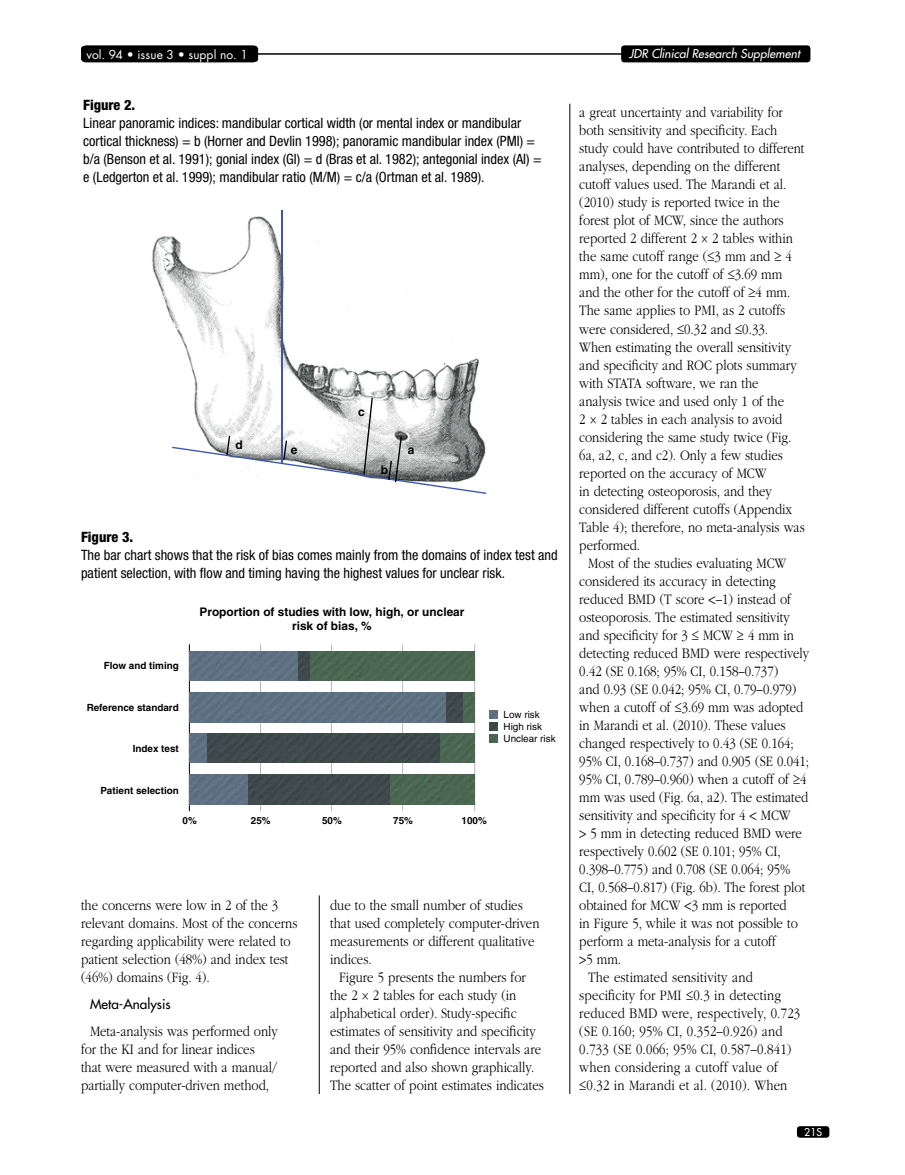
<style>
.page{position:relative;width:905px;height:1175px;background:#fff}
.page>*{position:absolute;margin:0;border:0;box-sizing:border-box;transform-origin:0 0}
.t1{font:300 15px/18px "ITC Garamond Std";color:#000;scale:.85 1}
.t2{font:condensed 14.25px/18px "Helvetica Neue LT Std";color:#000}
.t3{font:800 condensed 14.25px "Helvetica Neue LT Std";color:#000}
.t4{font:500 13.5px "Futura Std";color:#000}
.t5{font:italic 500 12px "Futura Std";letter-spacing:.005em;color:#fff}
.t6{font:12px "Futura Std";letter-spacing:.01em;color:#fff}
.t7{font:700 12px "Helvetica LT Std";color:#010101}
.t8{font:700 11.85px/13.8px "Helvetica LT Std";color:#010101;text-align:center}
.t9{font:500 10.5px "Futura Std";color:#fff}
.t10{font:700 9.9px "Helvetica LT Std";color:#010101}
.t11{font:9.9px/11.9px "Helvetica LT Std";color:#010101}
</style>
<div class="page">
<div style="left:796px;top:1126px;width:33px;height:11px;background:#000;border-radius:3px"></div>
<hr style="left:86px;top:53px;width:720px;height:2px;background:#000">
<div style="left:81px;top:45px;width:177px;height:17px;background:#000"></div>
<div style="left:621px;top:45px;width:189px;height:17px;background:#000;border-radius:3px"></div>
<hr style="left:319px;top:895px;width:1px;height:199px;background:#000">
<hr style="left:569px;top:104px;width:1px;height:990px;background:#000">
<img style="left:152px;top:210px;width:327px;height:188px">
<hr style="left:281px;top:209px;width:1px;height:253px;background:#3e58a7">
<svg style="left:172px;top:398px;width:314px;height:96px"></svg>
<hr style="left:260px;top:644px;width:1px;height:167px;background:#b9b9b9">
<hr style="left:331px;top:644px;width:1px;height:167px;background:#b9b9b9">
<hr style="left:402px;top:644px;width:1px;height:167px;background:#b9b9b9">
<hr style="left:474px;top:644px;width:1px;height:167px;background:#b9b9b9">
<hr style="left:189px;top:645px;width:1px;height:165px;background:#010101">
<img style="left:190px;top:651px;width:284px;height:30px">
<img style="left:190px;top:692px;width:284px;height:30px">
<img style="left:190px;top:733px;width:284px;height:30px">
<img style="left:190px;top:774px;width:284px;height:30px">
<svg style="left:490px;top:710px;width:8px;height:32px"></svg>
<p class="t6" style="left:87px;top:47px;width:163px">vol. 94 • issue 3 • suppl no. 1</p>
<p class="t5" style="left:629px;top:47px;width:172px">JDR Clinical Research Supplement</p>
<p class="t3" style="left:83px;top:96px;width:54px">Figure 2.</p>
<p class="t2" style="left:83px;top:113px;width:460px">Linear panoramic indices: mandibular cortical width (or mental index or mandibular cortical thickness) = b (Horner and Devlin 1998); panoramic mandibular index (PMI) = b/a (Benson et al. 1991); gonial index (GI) = d (Bras et al. 1982); antegonial index (AI) = e (Ledgerton et al. 1999); mandibular ratio (M/M) = c/a (Ortman et al. 1989).</p>
<p class="t7" style="left:235px;top:437px;width:9px">d</p>
<p class="t7" style="left:291px;top:442px;width:8px">e</p>
<p class="t7" style="left:358px;top:404px;width:8px">c</p>
<p class="t7" style="left:381px;top:462px;width:9px">b</p>
<p class="t7" style="left:408px;top:442px;width:8px">a</p>
<p class="t3" style="left:81px;top:528px;width:54px">Figure 3.</p>
<p class="t2" style="left:81px;top:545px;width:478px">The bar chart shows that the risk of bias comes mainly from the domains of index test and patient selection, with flow and timing having the highest values for unclear risk.</p>
<p class="t10" style="left:104px;top:659px;width:77px">Flow and timing</p>
<p class="t10" style="left:87px;top:701px;width:94px">Reference standard</p>
<p class="t10" style="left:133px;top:742px;width:48px">Index test</p>
<p class="t10" style="left:100px;top:784px;width:80px">Patient selection</p>
<p class="t8" style="left:199px;top:605px;width:266px">Proportion of studies with low, high, or unclear risk of bias, %</p>
<p class="t10" style="left:182px;top:814px;width:16px">0%</p>
<p class="t10" style="left:251px;top:814px;width:21px">25%</p>
<p class="t10" style="left:322px;top:814px;width:21px">50%</p>
<p class="t10" style="left:393px;top:814px;width:21px">75%</p>
<p class="t10" style="left:461px;top:814px;width:27px">100%</p>
<p class="t11" style="left:503px;top:708px;width:54px">Low risk<br>High risk<br>Unclear risk</p>
<p class="t1" style="left:81px;top:896px;width:256px">the concerns were low in 2 of the 3 relevant domains. Most of the concerns regarding applicability were related to patient selection (48%) and index test (46%) domains (Fig. 4).</p>
<p class="t4" style="left:90px;top:995px;width:82px">Meta-Analysis</p>
<p class="t1" style="left:81px;top:1022px;width:233px;text-indent:9px">Meta-analysis was performed only for the KI and for linear indices that were measured with a manual/ partially computer-driven method,</p>
<p class="t1" style="left:330px;top:896px;width:248px">due to the small number of studies that used completely computer-driven measurements or different qualitative indices.</p>
<p class="t1" style="left:330px;top:968px;width:253px;text-indent:9px">Figure 5 presents the numbers for the 2 2 tables for each study (in alphabetical order). Study-specific estimates of sensitivity and specificity and their 95% confidence intervals are reported and also shown graphically.<br>The scatter of point estimates indicates</p>
<p class="t1" style="left:579px;top:104px;width:267px">a great uncertainty and variability for both sensitivity and specificity. Each study could have contributed to different analyses, depending on the different cutoff values used. The Marandi et al. (2010) study is reported twice in the forest plot of MCW, since the authors reported 2 different 2 2 tables within the same cutoff range (≤3 mm and ≥ 4 mm), one for the cutoff of ≤3.69 mm and the other for the cutoff of ≥4 mm.<br>The same applies to PMI, as 2 cutoffs were considered, ≤0.32 and ≤0.33.<br>When estimating the overall sensitivity and specificity and ROC plots summary with STATA software, we ran the analysis twice and used only 1 of the<br>2 2 tables in each analysis to avoid considering the same study twice (Fig.<br>6a, a2, c, and c2). Only a few studies reported on the accuracy of MCW<br>in detecting osteoporosis, and they considered different cutoffs (Appendix Table 4); therefore, no meta-analysis was performed.</p>
<p class="t1" style="left:588px;top:554px;width:234px">Most of the studies evaluating MCW</p>
<p class="t1" style="left:579px;top:572px;width:233px">considered its accuracy in detecting</p>
<p class="t1" style="left:579px;top:590px;width:251px">reduced BMD (T score &lt;–1) instead of</p>
<p class="t1" style="left:579px;top:608px;width:249px">osteoporosis. The estimated sensitivity</p>
<p class="t1" style="left:579px;top:626px;width:254px">and specificity for 3 ≤ MCW ≥ 4 mm in</p>
<p class="t1" style="left:579px;top:644px;width:272px">detecting reduced BMD were respectively</p>
<p class="t1" style="left:579px;top:662px;width:236px">0.42 (SE 0.168; 95% CI, 0.158–0.737)</p>
<p class="t1" style="left:579px;top:680px;width:257px">and 0.93 (SE 0.042; 95% CI, 0.79–0.979)</p>
<p class="t1" style="left:579px;top:698px;width:265px">when a cutoff of ≤3.69 mm was adopted</p>
<p class="t1" style="left:579px;top:716px;width:244px">in Marandi et al. (2010). These values</p>
<p class="t1" style="left:579px;top:734px;width:254px">changed respectively to 0.43 (SE 0.164;</p>
<p class="t1" style="left:579px;top:752px;width:272px">95% CI, 0.168–0.737) and 0.905 (SE 0.041;</p>
<p class="t1" style="left:579px;top:770px;width:269px">95% CI, 0.789–0.960) when a cutoff of ≥4</p>
<p class="t1" style="left:579px;top:788px;width:271px">mm was used (Fig. 6a, a2). The estimated</p>
<p class="t1" style="left:579px;top:806px;width:250px">sensitivity and specificity for 4 &lt; MCW</p>
<p class="t1" style="left:579px;top:824px;width:263px">&gt; 5 mm in detecting reduced BMD were</p>
<p class="t1" style="left:579px;top:842px;width:239px">respectively 0.602 (SE 0.101; 95% CI,</p>
<p class="t1" style="left:579px;top:860px;width:249px">0.398–0.775) and 0.708 (SE 0.064; 95%</p>
<p class="t1" style="left:579px;top:878px;width:267px">CI, 0.568–0.817) (Fig. 6b). The forest plot</p>
<p class="t1" style="left:579px;top:896px;width:245px">obtained for MCW &lt;3 mm is reported</p>
<p class="t1" style="left:579px;top:914px;width:258px">in Figure 5, while it was not possible to</p>
<p class="t1" style="left:579px;top:932px;width:233px">perform a meta-analysis for a cutoff</p>
<p class="t1" style="left:579px;top:950px;width:51px">&gt;5 mm.</p>
<p class="t1" style="left:588px;top:968px;width:195px">The estimated sensitivity and</p>
<p class="t1" style="left:579px;top:986px;width:239px">specificity for PMI ≤0.3 in detecting</p>
<p class="t1" style="left:579px;top:1004px;width:261px">reduced BMD were, respectively, 0.723</p>
<p class="t1" style="left:579px;top:1022px;width:241px">(SE 0.160; 95% CI, 0.352–0.926) and</p>
<p class="t1" style="left:579px;top:1040px;width:251px">0.733 (SE 0.066; 95% CI, 0.587–0.841)</p>
<p class="t1" style="left:579px;top:1058px;width:235px">when considering a cutoff value of</p>
<p class="t1" style="left:579px;top:1076px;width:246px">≤0.32 in Marandi et al. (2010). When</p>
<p class="t9" style="left:804px;top:1125px;width:19px">21S</p>
</div>
